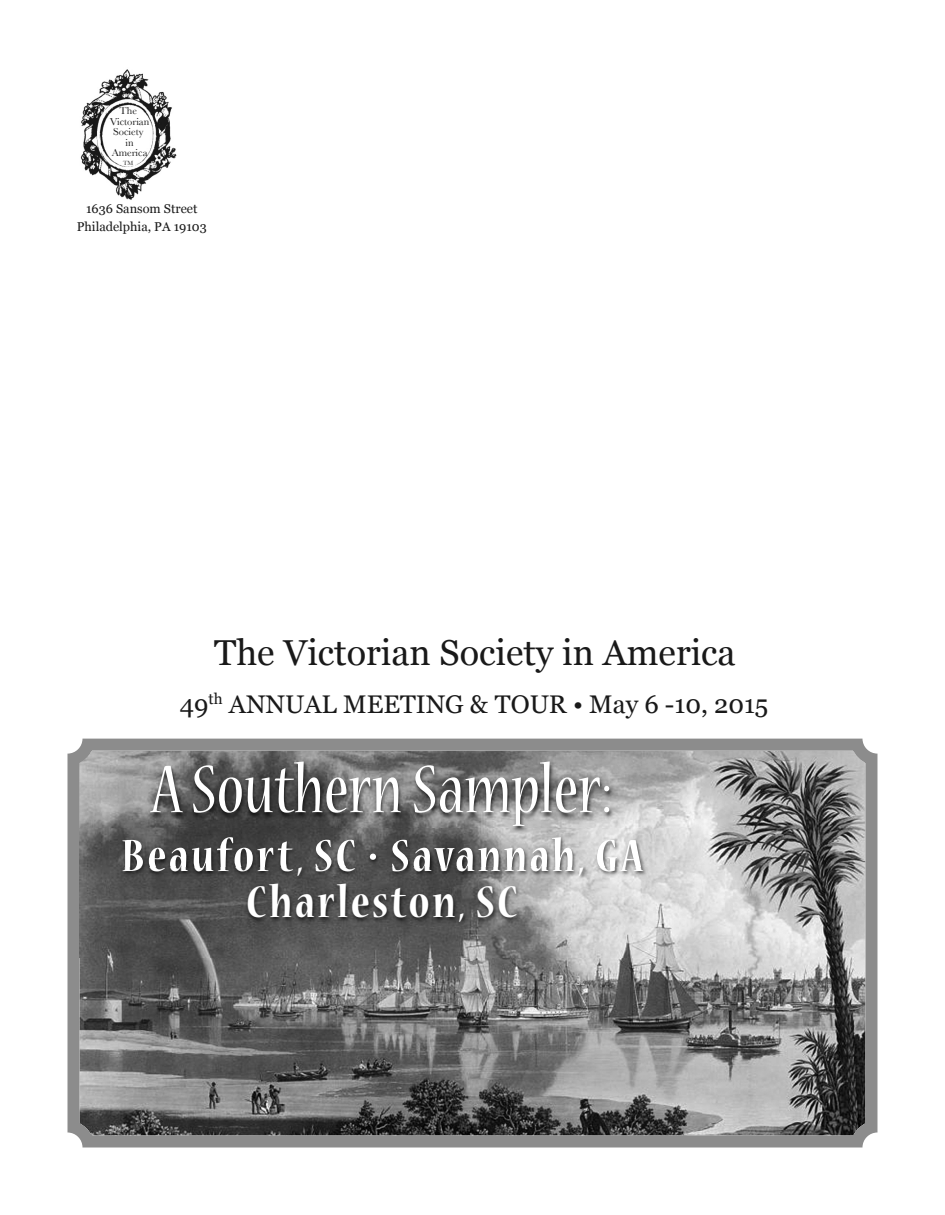
<style>
.page{position:relative;width:945px;height:1215px;background:#fff}
.page>*{position:absolute;margin:0;border:0;box-sizing:border-box;transform-origin:0 0}
.t1{font:condensed 75px "Nueva Std";color:#fff}
.t2{font:700 condensed 49.5px/46.5px "Nueva Std";letter-spacing:.05em;color:#fff;text-align:center}
.t3{font:36px "Georgia";color:#191919}
.t4{font:25.5px "Georgia";color:#191919}
.t5{font:12.75px/18px "Georgia";color:#191919;text-align:center}
.t6{font:10.5px/10.5px "Baskerville";color:#191919;text-align:center}
.t7{font:6.3px "Baskerville";color:#191919}
</style>
<div class="page">
<svg style="left:68px;top:739px;width:809px;height:409px;background:#7e7e7e"></svg>
<img style="left:80px;top:69px;width:97px;height:131px">
<img style="left:75px;top:829px;width:5px;height:129px">
<img style="left:80px;top:867px;width:613px;height:91px">
<img style="left:78px;top:829px;width:615px;height:38px">
<img style="left:78px;top:753px;width:2px;height:76px">
<img style="left:80px;top:753px;width:610px;height:76px">
<img style="left:122px;top:837px;width:111px;height:30px">
<p class="t6" style="left:110px;top:106px;width:41px">The<br>Victorian<br>Society in<br>America</p>
<p class="t7" style="left:123px;top:160px;width:12px">Tm</p>
<p class="t5" style="left:77px;top:199px;width:131px">1636 Sansom Street<br>Philadelphia, PA 19103</p>
<h3 class="t3" style="left:214px;top:632px;width:523px">The Victorian Society in America</h3>
<h3 class="t4" style="left:180px;top:689px;width:590px">49<sup>th</sup> ANNUAL MEETING &amp; TOUR • May 6 -10, 2015</h3>
<h1 class="t1" style="left:151px;top:761px;width:462px">A Southern Sampler:</h1>
<h2 class="t2" style="left:121px;top:835px;width:523px">Beaufort, SC • Savannah, GA<br>Charleston, SC</h2>
</div>
